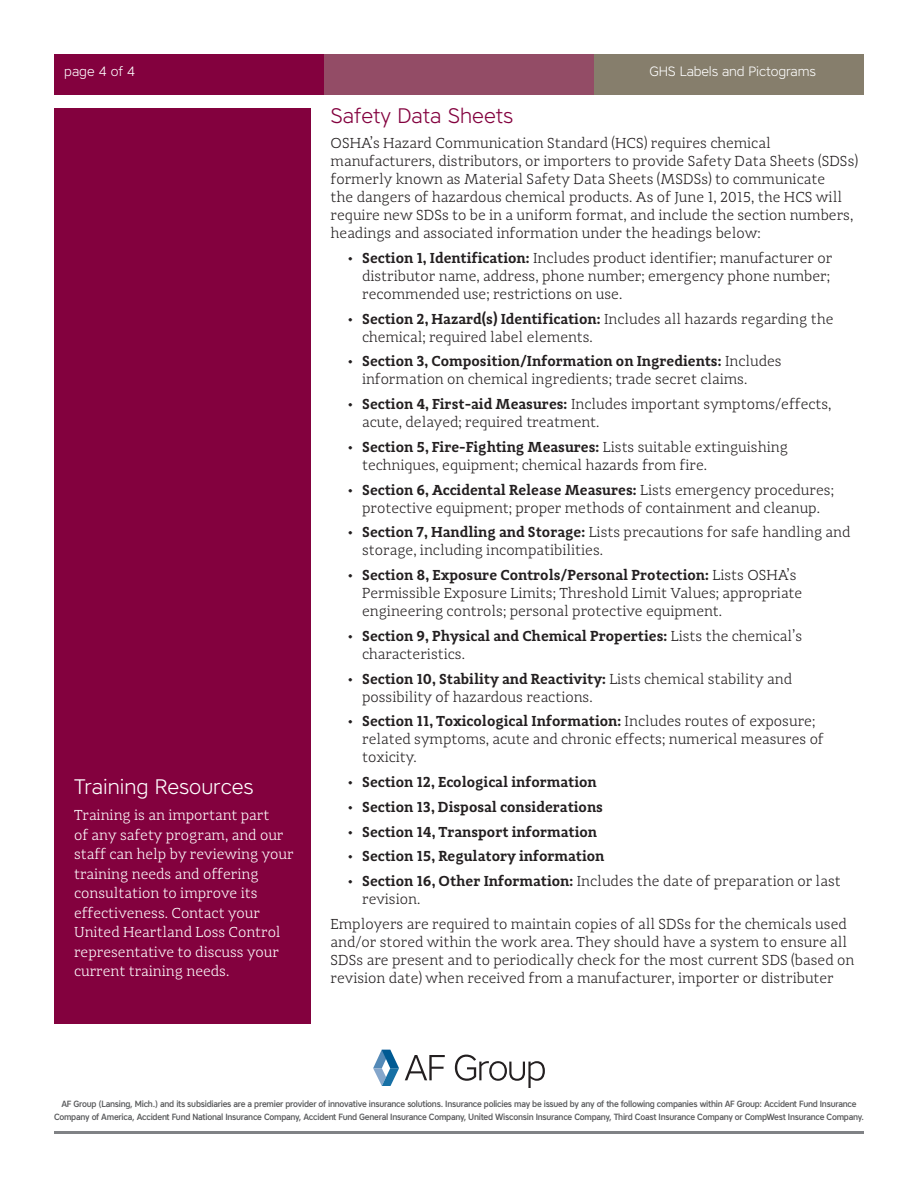
<style>
.page{position:relative;width:918px;height:1188px;background:#fff}
.page>*{position:absolute;margin:0;border:0;box-sizing:border-box;transform-origin:0 0}
.h4__Paragraph_headi{font:300 21px "Core Sans A";color:#fff}
.h4__Paragraph_headi-2{font:300 21px "Core Sans A";color:#83013e}
.p__paragraphs{font:300 15px/18px "Adagio Slab";color:#231f20}
.p__paragraphs-2{font:300 15px/19.5px "Adagio Slab";color:#fff}
.t1{font:600 15px/18px "Adagio Slab";color:#231f20}
.t2{font:300 13.5px "Core Sans A";letter-spacing:-.01em;color:#fff}
.t3{font:500 9px/13.5px "Core Sans A";letter-spacing:-.03em;color:#57585a;text-align:center;scale:.92 1}
.s1{font-weight:600}
.s2{font-weight:300}
</style>
<div class="page">
<svg style="left:405px;top:1055px;width:40px;height:25px"></svg>
<svg style="left:455px;top:1055px;width:90px;height:33px"></svg>
<svg style="left:373px;top:1050px;width:26px;height:36px"></svg>
<hr style="left:54px;top:1131px;width:810px;height:3px;background:#808285">
<div style="left:54px;top:54px;width:270px;height:40px;background:#83013e"></div>
<div style="left:324px;top:54px;width:270px;height:40px;background:#934c66"></div>
<div style="left:594px;top:54px;width:270px;height:40px;background:#867e6c"></div>
<div style="left:55px;top:108px;width:256px;height:916px;background:#83013e"></div>
<p class="t2" style="left:64px;top:62px;width:72px">page 4 of 4</p>
<p class="t2" style="left:650px;top:63px;width:168px">GHS Labels and Pictograms</p>
<p class="h4__Paragraph_headi-2" style="left:331px;top:102px;width:184px">Safety Data Sheets</p>
<p class="p__paragraphs" style="left:331px;top:134px;width:529px">OSHA’s Hazard Communication Standard (HCS) requires chemical manufacturers, distributors, or importers to provide Safety Data Sheets (SDSs) formerly known as Material Safety Data Sheets (MSDSs) to communicate<br>the dangers of hazardous chemical products. As of June 1, 2015, the HCS will require new SDSs to be in a uniform format, and include the section numbers, headings and associated information under the headings below:</p>
<p class="p__paragraphs" style="left:362px;top:249px;width:472px;text-indent:-14px"><span class="s1">• Section 1, Identification:</span> Includes product identifier; manufacturer or distributor name, address, phone number; emergency phone number; recommended use; restrictions on use.</p>
<p class="p__paragraphs" style="left:362px;top:310px;width:473px;text-indent:-14px"><span class="s1">• Section 2, Hazard(s) Identification:</span> Includes all hazards regarding the chemical; required label elements.</p>
<p class="p__paragraphs" style="left:362px;top:352px;width:421px;text-indent:-14px"><span class="s1">• Section 3, Composition/Information on Ingredients:</span> Includes information on chemical ingredients; trade secret claims.</p>
<p class="p__paragraphs" style="left:362px;top:395px;width:471px;text-indent:-14px"><span class="s1">• Section 4, First-aid Measures:</span> Includes important symptoms/effects, acute, delayed; required treatment.</p>
<p class="p__paragraphs" style="left:362px;top:438px;width:427px;text-indent:-14px"><span class="s1">• Section 5, Fire-Fighting Measures:</span> Lists suitable extinguishing techniques, equipment; chemical hazards from fire.</p>
<p class="p__paragraphs" style="left:349px;top:481px;width:487px;text-align:center"><span class="s1">• Section 6, Accidental Release Measures:</span> Lists emergency procedures; protective equipment; proper methods of containment and cleanup.</p>
<p class="p__paragraphs" style="left:362px;top:523px;width:490px;text-indent:-14px"><span class="s1">• Section 7, Handling and Storage:</span> Lists precautions for safe handling and storage, including incompatibilities.</p>
<p class="p__paragraphs" style="left:362px;top:566px;width:442px;text-indent:-14px"><span class="s1">• Section 8, Exposure Controls/Personal Protection:</span> Lists OSHA’s<br>Permissible Exposure Limits; Threshold Limit Values; appropriate engineering controls; personal protective equipment.</p>
<p class="t1" style="left:362px;top:627px;width:442px;text-indent:-14px">• Section 9, Physical and Chemical Properties: <span class="s2">Lists the chemical’s characteristics.</span></p>
<p class="p__paragraphs" style="left:362px;top:670px;width:432px;text-indent:-14px"><span class="s1">• Section 10, Stability and Reactivity:</span> Lists chemical stability and possibility of hazardous reactions.</p>
<p class="p__paragraphs" style="left:362px;top:712px;width:463px;text-indent:-14px"><span class="s1">• Section 11, Toxicological Information:</span> Includes routes of exposure; related symptoms, acute and chronic effects; numerical measures of toxicity.</p>
<p class="t1" style="left:349px;top:773px;width:250px">• Section 12, Ecological information</p>
<p class="t1" style="left:349px;top:798px;width:256px">• Section 13, Disposal considerations</p>
<p class="t1" style="left:349px;top:823px;width:250px">• Section 14, Transport information</p>
<p class="t1" style="left:349px;top:847px;width:257px">• Section 15, Regulatory information</p>
<p class="p__paragraphs" style="left:362px;top:872px;width:480px;text-indent:-14px"><span class="s1">• Section 16, Other Information:</span> Includes the date of preparation or last revision.</p>
<p class="p__paragraphs" style="left:331px;top:915px;width:525px">Employers are required to maintain copies of all SDSs for the chemicals used and/or stored within the work area. They should have a system to ensure all SDSs are present and to periodically check for the most current SDS (based on revision date) when received from a manufacturer, importer or distributer</p>
<p class="h4__Paragraph_headi" style="left:74px;top:773px;width:181px">Training Resources</p>
<p class="p__paragraphs-2" style="left:74px;top:805px;width:221px">Training is an important part<br>of any safety program, and our staff can help by reviewing your training needs and offering consultation to improve its effectiveness. Contact your<br>United Heartland Loss Control representative to discuss your current training needs.</p>
<p class="t3" style="left:54px;top:1097px;width:882px">AF Group (Lansing, Mich.) and its subsidiaries are a premier provider of innovative insurance solutions. Insurance policies may be issued by any of the following companies within AF Group: Accident Fund Insurance<br>Company of America, Accident Fund National Insurance Company, Accident Fund General Insurance Company, United Wisconsin Insurance Company, Third Coast Insurance Company or CompWest Insurance Company.</p>
</div>
